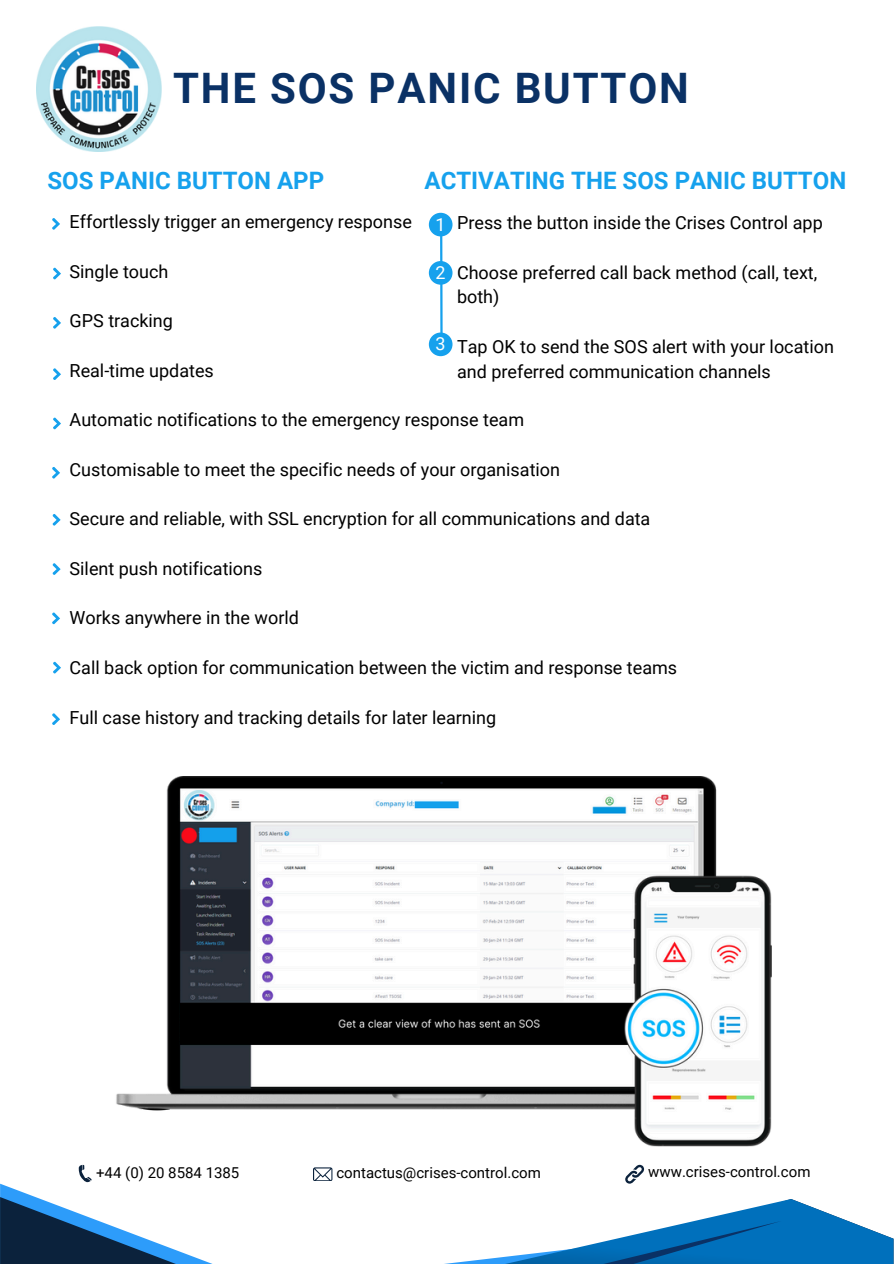
<style>
.page{position:relative;width:894px;height:1264px;background:#fff}
.page>*{position:absolute;margin:0;border:0;box-sizing:border-box;transform-origin:0 0}
.t1{font:700 42px "Roboto";letter-spacing:.045em;color:#0a3165}
.t2{font:700 24px "Roboto";color:#16a1ed}
.t3{font:18px/24.8px "Roboto";color:#000}
.t4{font:17.85px "Roboto";color:#fff}
.t5{font:15px "Roboto";color:#000}
</style>
<div class="page">
<svg style="left:0;top:1198px;width:893px;height:65px"></svg>
<svg style="left:127px;top:1220px;width:654px;height:43px"></svg>
<svg style="left:52px;top:218px;width:8px;height:12px"></svg>
<svg style="left:53px;top:267px;width:8px;height:13px"></svg>
<svg style="left:53px;top:317px;width:8px;height:12px"></svg>
<svg style="left:53px;top:368px;width:8px;height:12px"></svg>
<svg style="left:53px;top:417px;width:8px;height:13px"></svg>
<svg style="left:52px;top:467px;width:8px;height:12px"></svg>
<svg style="left:52px;top:563px;width:9px;height:12px"></svg>
<svg style="left:52px;top:612px;width:8px;height:13px"></svg>
<svg style="left:53px;top:661px;width:8px;height:13px"></svg>
<svg style="left:52px;top:514px;width:9px;height:12px"></svg>
<hr style="left:440px;top:225px;width:2px;height:115px;background:#16a1ed">
<div style="left:428px;top:213px;width:24px;height:23px;background:#16a1ed;border-radius:50%"></div>
<div style="left:428px;top:261px;width:24px;height:24px;background:#16a1ed;border-radius:50%"></div>
<div style="left:428px;top:332px;width:24px;height:24px;background:#16a1ed;border-radius:50%"></div>
<svg style="left:52px;top:713px;width:8px;height:12px"></svg>
<img style="left:116px;top:776px;width:655px;height:370px">
<img style="left:37px;top:27px;width:125px;height:125px">
<svg style="left:79px;top:1164px;width:13px;height:18px"></svg>
<svg style="left:313px;top:1167px;width:19px;height:13px"></svg>
<svg style="left:625px;top:1164px;width:19px;height:19px"></svg>
<h3 class="t1" style="left:173px;top:64px;width:517px">THE SOS PANIC BUTTON</h3>
<p class="t2" style="left:47px;top:167px;width:278px">SOS PANIC BUTTON APP</p>
<p class="t2" style="left:424px;top:167px;width:423px">ACTIVATING THE SOS PANIC BUTTON</p>
<p class="t4" style="left:435px;top:214px;width:12px">1</p>
<p class="t4" style="left:435px;top:262px;width:12px">2</p>
<p class="t3" style="left:70px;top:210px;width:344px">Effortlessly trigger an emergency response</p>
<h1 class="t3" style="left:70px;top:259px;width:100px">Single touch</h1>
<h2 class="t3" style="left:70px;top:309px;width:105px">GPS tracking</h2>
<h2 class="t3" style="left:70px;top:358px;width:146px">Real-time updates</h2>
<p class="t3" style="left:70px;top:408px;width:456px">Automatic notifications to the emergency response team</p>
<p class="t3" style="left:70px;top:457px;width:492px">Customisable to meet the specific needs of your organisation</p>
<p class="t3" style="left:70px;top:507px;width:582px">Secure and reliable, with SSL encryption for all communications and data</p>
<p class="t3" style="left:70px;top:556px;width:194px">Silent push notifications</p>
<p class="t3" style="left:70px;top:606px;width:231px">Works anywhere in the world</p>
<p class="t3" style="left:70px;top:655px;width:609px">Call back option for communication between the victim and response teams</p>
<p class="t3" style="left:70px;top:705px;width:428px">Full case history and tracking details for later learning</p>
<h3 class="t3" style="left:457px;top:210px;width:367px">Press the button inside the Crises Control app</h3>
<h3 class="t3" style="left:457px;top:260px;width:362px">Choose preferred call back method (call, text, both)</h3>
<h3 class="t3" style="left:457px;top:334px;width:378px">Tap OK to send the SOS alert with your location and preferred communication channels</h3>
<h3 class="t4" style="left:435px;top:334px;width:12px">3</h3>
<h3 class="t5" style="left:96px;top:1163px;width:145px">+44 (0) 20 8584 1385</h3>
<h3 class="t5" style="left:336px;top:1163px;width:206px">contactus@crises-control.com</h3>
<h3 class="t5" style="left:648px;top:1162px;width:164px">www.crises-control.com</h3>
</div>
